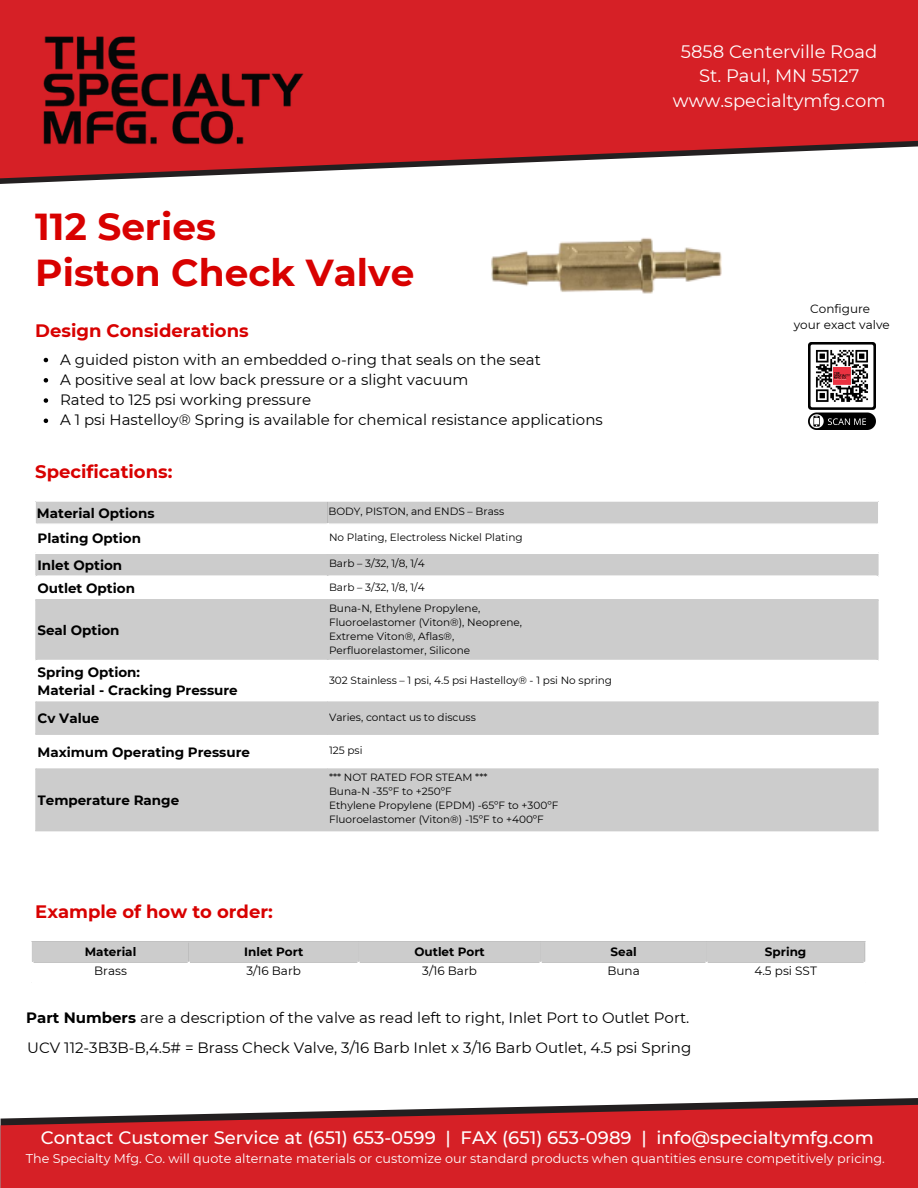
<style>
.page{position:relative;width:918px;height:1188px;background:#fff}
.page>*{position:absolute;margin:0;border:0;box-sizing:border-box;transform-origin:0 0}
.t1{font:700 37.5px/46.2px "Montserrat";color:#d80100}
.t2{font:500 18px "Montserrat";color:#fff}
.t3{font:700 18px "Montserrat";color:#d80100}
.t4{font:18px/24.8px "Montserrat";color:#fff;text-align:center}
.t5{font:15px "Montserrat";color:#000}
.t6{font:700 13.5px "Montserrat";color:#000}
.t7{font:12.75px "Montserrat";color:#fff}
.t8{font:12px "Montserrat";color:#000}
.t9{font:700 12px "Montserrat";color:#000}
.t10{font:10.5px "Montserrat";color:#000}
.s1{font-weight:700}
</style>
<div class="page">
<svg style="left:0;top:0;width:918px;height:179px;background:#d4373c"></svg>
<svg style="left:609px;top:1098px;width:309px;height:7px"></svg>
<svg style="left:1px;top:1105px;width:917px;height:83px;background:#cc2b31"></svg>
<img style="left:26px;top:21px;width:290px;height:157px">
<svg style="left:44px;top:358px;width:4px;height:4px"></svg>
<svg style="left:44px;top:378px;width:4px;height:5px"></svg>
<svg style="left:44px;top:398px;width:4px;height:5px"></svg>
<svg style="left:44px;top:419px;width:4px;height:4px"></svg>
<hr style="left:32px;top:941px;width:833px;height:2px;background:#ccc">
<div style="left:32px;top:942px;width:834px;height:21px;background:#ccc"></div>
<svg style="left:37px;top:502px;width:840px;height:327px;fill:#ccc"></svg>
<svg style="left:38px;top:578px;width:838px;height:123px"></svg>
<svg style="left:36px;top:502px;width:1px;height:21px"></svg>
<svg style="left:327px;top:502px;width:1px;height:21px"></svg>
<svg style="left:877px;top:502px;width:1px;height:21px"></svg>
<hr style="left:38px;top:523px;width:838px;height:1px;background:#fff">
<hr style="left:35px;top:523px;width:3px;height:29px;background:#fff">
<hr style="left:35px;top:578px;width:3px;height:21px;background:#fff">
<hr style="left:35px;top:662px;width:3px;height:39px;background:#fff">
<hr style="left:35px;top:735px;width:3px;height:33px;background:#fff">
<hr style="left:327px;top:523px;width:2px;height:29px;background:#fff">
<hr style="left:327px;top:578px;width:2px;height:21px;background:#fff">
<hr style="left:327px;top:662px;width:2px;height:39px;background:#fff">
<hr style="left:327px;top:735px;width:2px;height:33px;background:#fff">
<hr style="left:876px;top:523px;width:3px;height:29px;background:#fff">
<hr style="left:876px;top:578px;width:3px;height:21px;background:#fff">
<hr style="left:876px;top:662px;width:3px;height:39px;background:#fff">
<hr style="left:876px;top:735px;width:3px;height:33px;background:#fff">
<hr style="left:35px;top:552px;width:844px;height:2px;background:#fff">
<hr style="left:35px;top:575px;width:844px;height:3px;background:#fff">
<hr style="left:35px;top:660px;width:844px;height:2px;background:#fff">
<hr style="left:35px;top:554px;width:3px;height:21px;background:#ccc">
<hr style="left:35px;top:601px;width:3px;height:59px;background:#ccc">
<hr style="left:35px;top:704px;width:3px;height:29px;background:#ccc">
<hr style="left:35px;top:771px;width:3px;height:58px;background:#ccc">
<hr style="left:327px;top:554px;width:2px;height:21px;background:#ccc">
<hr style="left:327px;top:601px;width:2px;height:59px;background:#ccc">
<hr style="left:327px;top:704px;width:2px;height:29px;background:#ccc">
<hr style="left:327px;top:771px;width:2px;height:58px;background:#ccc">
<hr style="left:876px;top:554px;width:3px;height:21px;background:#ccc">
<hr style="left:876px;top:601px;width:3px;height:59px;background:#ccc">
<hr style="left:876px;top:704px;width:3px;height:29px;background:#ccc">
<hr style="left:876px;top:771px;width:3px;height:58px;background:#ccc">
<hr style="left:35px;top:599px;width:844px;height:2px;background:#ccc">
<hr style="left:35px;top:701px;width:844px;height:3px;background:#ccc">
<hr style="left:35px;top:733px;width:844px;height:2px;background:#ccc">
<hr style="left:35px;top:768px;width:844px;height:3px;background:#ccc">
<hr style="left:35px;top:829px;width:844px;height:2px;background:#ccc">
<img style="left:808px;top:343px;width:68px;height:86px">
<img style="left:491px;top:238px;width:231px;height:56px">
<p class="t1" style="left:35px;top:203px;width:381px">112 Series<br>Piston Check Valve</p>
<p class="t3" style="left:35px;top:319px;width:215px">Design Considerations</p>
<h3 class="t5" style="left:60px;top:350px;width:482px">A guided piston with an embedded o-ring that seals on the seat</h3>
<h1 class="t5" style="left:60px;top:370px;width:410px">A positive seal at low back pressure or a slight vacuum</h1>
<p class="t5" style="left:60px;top:391px;width:253px">Rated to 125 psi working pressure</p>
<h2 class="t5" style="left:60px;top:411px;width:544px">A 1 psi Hastelloy® Spring is available for chemical resistance applications</h2>
<h4 class="t3" style="left:35px;top:460px;width:139px">Specifications:</h4>
<p class="t6" style="left:37px;top:505px;width:119px">Material Options</p>
<p class="t10" style="left:328px;top:505px;width:177px">BODY, PISTON, and ENDS – Brass</p>
<p class="t6" style="left:38px;top:530px;width:105px">Plating Option</p>
<p class="t10" style="left:329px;top:531px;width:195px">No Plating, Electroless Nickel Plating</p>
<p class="t6" style="left:38px;top:557px;width:86px">Inlet Option</p>
<p class="t10" style="left:329px;top:557px;width:97px">Barb – 3/32, 1/8, 1/4</p>
<p class="t6" style="left:38px;top:580px;width:99px">Outlet Option</p>
<p class="t10" style="left:329px;top:581px;width:97px">Barb – 3/32, 1/8, 1/4</p>
<p class="t6" style="left:38px;top:622px;width:84px">Seal Option</p>
<p class="t10" style="left:329px;top:602px;width:153px">Buna-N, Ethylene Propylene,</p>
<p class="t10" style="left:329px;top:616px;width:195px">Fluoroelastomer (Viton®), Neoprene,</p>
<p class="t10" style="left:329px;top:630px;width:127px">Extreme Viton®, Aflas®,</p>
<p class="t10" style="left:329px;top:644px;width:143px">Perfluorelastomer, Silicone</p>
<p class="t6" style="left:38px;top:664px;width:104px">Spring Option:</p>
<p class="t6" style="left:38px;top:682px;width:202px">Material - Cracking Pressure</p>
<p class="t10" style="left:329px;top:674px;width:285px">302 Stainless – 1 psi, 4.5 psi Hastelloy® - 1 psi No spring</p>
<p class="t6" style="left:38px;top:710px;width:63px">Cv Value</p>
<p class="t10" style="left:329px;top:711px;width:148px">Varies, contact us to discuss</p>
<p class="t6" style="left:38px;top:744px;width:214px">Maximum Operating Pressure</p>
<p class="t10" style="left:329px;top:744px;width:35px">125 psi</p>
<p class="t6" style="left:38px;top:792px;width:143px">Temperature Range</p>
<p class="t10" style="left:329px;top:771px;width:160px">*** NOT RATED FOR STEAM ***</p>
<p class="t10" style="left:329px;top:785px;width:124px">Buna-N -35ºF to +250ºF</p>
<h2 class="t10" style="left:329px;top:799px;width:231px">Ethylene Propylene (EPDM) -65ºF to +300ºF</h2>
<p class="t10" style="left:329px;top:813px;width:216px">Fluoroelastomer (Viton®) -15ºF to +400ºF</p>
<p class="t3" style="left:35px;top:901px;width:239px">Example of how to order:</p>
<p class="t4" style="left:673px;top:39px;width:214px">5858 Centerville Road<br>St. Paul, MN 55127 www.specialtymfg.com</p>
<h2 class="t8" style="left:810px;top:301px;width:61px">Configure</h2>
<p class="t8" style="left:794px;top:317px;width:98px">your exact valve</p>
<p class="t9" style="left:85px;top:944px;width:53px">Material</p>
<p class="t9" style="left:244px;top:944px;width:61px">Inlet Port</p>
<p class="t9" style="left:414px;top:944px;width:72px">Outlet Port</p>
<p class="t9" style="left:610px;top:944px;width:28px">Seal</p>
<p class="t9" style="left:765px;top:944px;width:43px">Spring</p>
<p class="t8" style="left:94px;top:963px;width:34px">Brass</p>
<p class="t8" style="left:246px;top:963px;width:56px">3/16 Barb</p>
<h2 class="t8" style="left:422px;top:963px;width:56px">3/16 Barb</h2>
<p class="t8" style="left:607px;top:963px;width:34px">Buna</p>
<p class="t8" style="left:754px;top:963px;width:64px">4.5 psi SST</p>
<p class="t5" style="left:26px;top:1008px;width:665px"><span class="s1">Part Numbers</span> are a description of the valve as read left to right, Inlet Port to Outlet Port.</p>
<h4 class="t5" style="left:27px;top:1039px;width:666px">UCV 112-3B3B-B,4.5# = Brass Check Valve, 3/16 Barb Inlet x 3/16 Barb Outlet, 4.5 psi Spring</h4>
<p class="t2" style="left:41px;top:1127px;width:834px">Contact Customer Service at (651) 653-0599 | FAX (651) 653-0989 | info@specialtymfg.com</p>
<p class="t7" style="left:26px;top:1150px;width:861px">The Specialty Mfg. Co. will quote alternate materials or customize our standard products when quantities ensure competitively pricing.</p>
</div>
